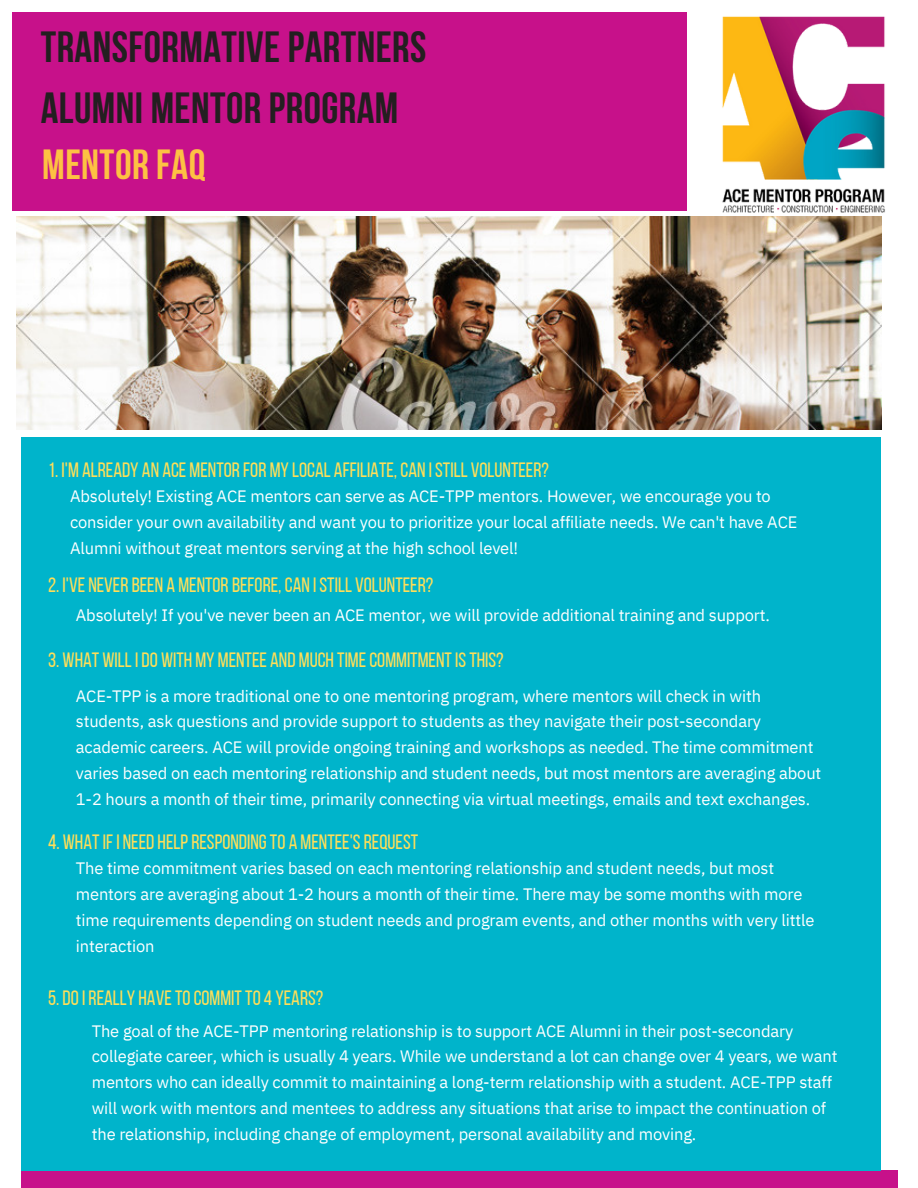
<style>
.page{position:relative;width:918px;height:1188px;background:#fff}
.page>*{position:absolute;margin:0;border:0;box-sizing:border-box;transform-origin:0 0}
.t1{font:700 43.5px/60.8px "Bebas Neue";letter-spacing:.01em;color:#231f20}
.t2{font:700 42px "Bebas Neue";letter-spacing:.01em;color:#fdc143}
.t3{font:20.7px "Bebas Neue";color:#ffde59}
.t4{font:16.5px/25.8px "IBM Plex Sans";letter-spacing:-.01em;color:#fff}
</style>
<div class="page">
<img style="left:16px;top:217px;width:865px;height:212px">
<div style="left:21px;top:1171px;width:876px;height:17px;background:#c7118a"></div>
<div style="left:21px;top:437px;width:860px;height:734px;background:#00b4cb"></div>
<div style="left:12px;top:12px;width:675px;height:199px;background:#c7118a"></div>
<img style="left:722px;top:16px;width:163px;height:197px">
<h1 class="t1" style="left:41px;top:21px;width:387px">TRANSFORMATIVE PARTNERS<br>ALUMNI MENTOR PROGRAM</h1>
<h2 class="t2" style="left:42px;top:147px;width:165px">MENTOR FAQ</h2>
<p class="t3" style="left:48px;top:462px;width:502px">1. I'M ALREADY AN ACE MENTORFOR MY LOCAL AFFILIATE, CAN I STILL VOLUNTEER?</p>
<p class="t4" style="left:70px;top:483px;width:729px">Absolutely! Existing ACE mentors can serve as ACE-TPP mentors. However, we encourage you to consider your own availability and want you to prioritize your local affiliate needs. We can't have ACE<br>Alumni without great mentors serving at the high school level!</p>
<p class="t3" style="left:48px;top:577px;width:387px">2. I'VE NEVERBEEN A MENTORBEFORE, CAN I STILL VOLUNTEER?</p>
<p class="t4" style="left:76px;top:602px;width:696px">Absolutely! If you've never been an ACE mentor, we will provide additional training and support.</p>
<p class="t3" style="left:48px;top:651px;width:457px">3. WHAT WILLI DO WITH MY MENTEE AND MUCH TIMECOMMITMENTISTHIS?</p>
<p class="t4" style="left:76px;top:683px;width:747px">ACE-TPP is a more traditional one to one mentoring program, where mentors will check in with students, ask questions and provide support to students as they navigate their post-secondary academic careers. ACE will provide ongoing training and workshops as needed. The time commitment varies based on each mentoring relationship and student needs, but most mentors are averaging about 1-2 hours a month of their time, primarily connecting via virtual meetings, emails and text exchanges.</p>
<p class="t3" style="left:48px;top:834px;width:371px">4. WHATIFI NEED HELPRESPONDINGTO A MENTEE'SREQUEST</p>
<p class="t4" style="left:76px;top:855px;width:740px">The time commitment varies based on each mentoring relationship and student needs, but most mentors are averaging about 1-2 hours a month of their time. There may be some months with more time requirements depending on student needs and program events, and other months with very little interaction</p>
<p class="t3" style="left:48px;top:989px;width:277px">5. DOI REALLY HAVETOCOMMITTO 4 YEARS?</p>
<p class="t4" style="left:92px;top:1017px;width:747px">The goal of the ACE-TPP mentoring relationship is to support ACE Alumni in their post-secondary collegiate career, which is usually 4 years. While we understand a lot can change over 4 years, we want mentors who can ideally commit to maintaining a long-term relationship with a student. ACE-TPP staff will work with mentors and mentees to address any situations that arise to impact the continuation of the relationship, including change of employment, personal availability and moving.</p>
</div>
